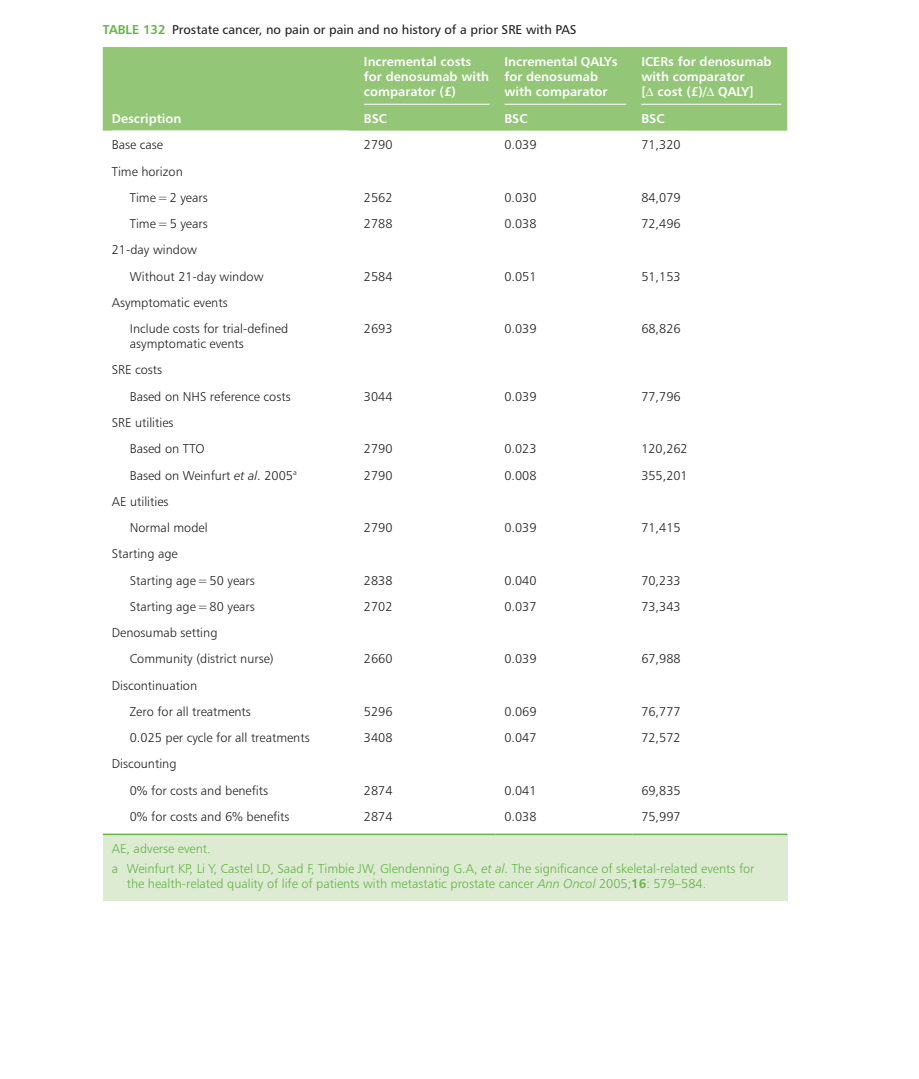
<style>
.page{position:relative;width:919px;height:1079px;background:#fff}
.page>*{position:absolute;margin:0;border:0;box-sizing:border-box;transform-origin:0 0}
._7_2_Table_text__Tab{font:12.75px/15px "Humanist 777 BT Light B";color:#231f20}
._7_5_Table__notes{font:12.75px/15px "Humanist 777 BT Light B";color:#63b445}
._7_05_Table_head_gro{font:12.75px/15px "Humanist 777 BT Bold B";color:#fff}
._7_0_Table_legend__T{font:12.75px "Humanist 777 BT Roman B";color:#231f20}
._7_10_Table_head__Ta{font:12.75px "Humanist 777 BT Bold B";color:#fff}
.s1{font-family:"Humanist 777 BT Bold B";color:#63b445}
.s2{font-family:"Humanist 777 BT Light Italic B"}
.s3{font-family:"Humanist 777 BT Bold B"}
</style>
<div class="page">
<div style="left:103px;top:47px;width:684px;height:84px;background:#93c676"></div>
<div style="left:103px;top:834px;width:684px;height:67px;background:#ddebd3"></div>
<hr style="left:355px;top:833px;width:140px;height:2px;background:#63b445">
<hr style="left:495px;top:833px;width:137px;height:2px;background:#63b445">
<hr style="left:632px;top:833px;width:155px;height:2px;background:#63b445">
<hr style="left:103px;top:833px;width:252px;height:2px;background:#63b445">
<hr style="left:364px;top:104px;width:125px;height:1px;background:#fff">
<hr style="left:504px;top:104px;width:122px;height:1px;background:#fff">
<hr style="left:641px;top:104px;width:140px;height:1px;background:#fff">
<p class="_7_0_Table_legend__T" style="left:103px;top:21px;width:475px"><span class="s1">TABLE 132</span> Prostate cancer, no pain or pain and no history of a prior SRE with PAS</p>
<p class="_7_05_Table_head_gro" style="left:112px;top:111px;width:71px">Description</p>
<p class="_7_05_Table_head_gro" style="left:364px;top:54px;width:127px">Incremental costs for denosumab with comparator (£)</p>
<p class="_7_05_Table_head_gro" style="left:504px;top:54px;width:115px">Incremental QALYs for denosumab with comparator</p>
<p class="_7_05_Table_head_gro" style="left:641px;top:54px;width:132px">ICERs for denosumab with comparator<br>[∆ cost (£)/∆ QALY]</p>
<p class="_7_10_Table_head__Ta" style="left:364px;top:111px;width:25px">BSC</p>
<p class="_7_10_Table_head__Ta" style="left:504px;top:111px;width:25px">BSC</p>
<p class="_7_10_Table_head__Ta" style="left:641px;top:111px;width:25px">BSC</p>
<p class="_7_2_Table_text__Tab" style="left:112px;top:137px;width:53px">Base case</p>
<p class="_7_2_Table_text__Tab" style="left:364px;top:137px;width:30px">2790</p>
<p class="_7_2_Table_text__Tab" style="left:504px;top:137px;width:34px">0.039</p>
<p class="_7_2_Table_text__Tab" style="left:641px;top:137px;width:41px">71,320</p>
<p class="_7_2_Table_text__Tab" style="left:112px;top:163px;width:72px">Time horizon</p>
<p class="_7_2_Table_text__Tab" style="left:130px;top:190px;width:79px">Time=2 years</p>
<p class="_7_2_Table_text__Tab" style="left:364px;top:190px;width:30px">2562</p>
<p class="_7_2_Table_text__Tab" style="left:504px;top:190px;width:34px">0.030</p>
<p class="_7_2_Table_text__Tab" style="left:641px;top:190px;width:41px">84,079</p>
<p class="_7_2_Table_text__Tab" style="left:130px;top:216px;width:79px">Time=5 years</p>
<p class="_7_2_Table_text__Tab" style="left:364px;top:216px;width:30px">2788</p>
<p class="_7_2_Table_text__Tab" style="left:504px;top:216px;width:34px">0.038</p>
<p class="_7_2_Table_text__Tab" style="left:641px;top:216px;width:41px">72,496</p>
<p class="_7_2_Table_text__Tab" style="left:112px;top:242px;width:87px">21-day window</p>
<p class="_7_2_Table_text__Tab" style="left:130px;top:268px;width:135px">Without 21-day window</p>
<p class="_7_2_Table_text__Tab" style="left:364px;top:268px;width:30px">2584</p>
<p class="_7_2_Table_text__Tab" style="left:504px;top:268px;width:34px">0.051</p>
<p class="_7_2_Table_text__Tab" style="left:641px;top:268px;width:41px">51,153</p>
<p class="_7_2_Table_text__Tab" style="left:112px;top:295px;width:117px">Asymptomatic events</p>
<p class="_7_2_Table_text__Tab" style="left:130px;top:321px;width:160px">Include costs for trial-defined asymptomatic events</p>
<p class="_7_2_Table_text__Tab" style="left:364px;top:321px;width:30px">2693</p>
<p class="_7_2_Table_text__Tab" style="left:504px;top:321px;width:34px">0.039</p>
<p class="_7_2_Table_text__Tab" style="left:641px;top:321px;width:41px">68,826</p>
<p class="_7_2_Table_text__Tab" style="left:112px;top:362px;width:52px">SRE costs</p>
<p class="_7_2_Table_text__Tab" style="left:130px;top:388px;width:162px">Based on NHS reference costs</p>
<p class="_7_2_Table_text__Tab" style="left:364px;top:388px;width:30px">3044</p>
<p class="_7_2_Table_text__Tab" style="left:504px;top:388px;width:34px">0.039</p>
<p class="_7_2_Table_text__Tab" style="left:641px;top:388px;width:41px">77,796</p>
<p class="_7_2_Table_text__Tab" style="left:112px;top:415px;width:63px">SRE utilities</p>
<p class="_7_2_Table_text__Tab" style="left:130px;top:441px;width:76px">Based on TTO</p>
<p class="_7_2_Table_text__Tab" style="left:364px;top:441px;width:30px">2790</p>
<p class="_7_2_Table_text__Tab" style="left:504px;top:441px;width:34px">0.023</p>
<p class="_7_2_Table_text__Tab" style="left:641px;top:441px;width:48px">120,262</p>
<p class="_7_2_Table_text__Tab" style="left:130px;top:467px;width:168px">Based on Weinfurt <span class="s2">et al</span>. 2005<sup>a</sup></p>
<p class="_7_2_Table_text__Tab" style="left:364px;top:467px;width:30px">2790</p>
<p class="_7_2_Table_text__Tab" style="left:504px;top:467px;width:34px">0.008</p>
<p class="_7_2_Table_text__Tab" style="left:641px;top:467px;width:48px">355,201</p>
<p class="_7_2_Table_text__Tab" style="left:112px;top:493px;width:58px">AE utilities</p>
<p class="_7_2_Table_text__Tab" style="left:130px;top:520px;width:79px">Normal model</p>
<p class="_7_2_Table_text__Tab" style="left:364px;top:520px;width:30px">2790</p>
<p class="_7_2_Table_text__Tab" style="left:504px;top:520px;width:34px">0.039</p>
<p class="_7_2_Table_text__Tab" style="left:641px;top:520px;width:41px">71,415</p>
<p class="_7_2_Table_text__Tab" style="left:112px;top:546px;width:67px">Starting age</p>
<p class="_7_2_Table_text__Tab" style="left:130px;top:572px;width:126px">Starting age=50 years</p>
<p class="_7_2_Table_text__Tab" style="left:364px;top:572px;width:30px">2838</p>
<p class="_7_2_Table_text__Tab" style="left:504px;top:572px;width:34px">0.040</p>
<p class="_7_2_Table_text__Tab" style="left:641px;top:572px;width:41px">70,233</p>
<p class="_7_2_Table_text__Tab" style="left:130px;top:598px;width:126px">Starting age=80 years</p>
<p class="_7_2_Table_text__Tab" style="left:364px;top:598px;width:30px">2702</p>
<p class="_7_2_Table_text__Tab" style="left:504px;top:598px;width:34px">0.037</p>
<p class="_7_2_Table_text__Tab" style="left:641px;top:598px;width:41px">73,343</p>
<p class="_7_2_Table_text__Tab" style="left:112px;top:625px;width:107px">Denosumab setting</p>
<p class="_7_2_Table_text__Tab" style="left:130px;top:651px;width:145px">Community (district nurse)</p>
<p class="_7_2_Table_text__Tab" style="left:364px;top:651px;width:30px">2660</p>
<p class="_7_2_Table_text__Tab" style="left:504px;top:651px;width:34px">0.039</p>
<p class="_7_2_Table_text__Tab" style="left:641px;top:651px;width:41px">67,988</p>
<p class="_7_2_Table_text__Tab" style="left:112px;top:677px;width:87px">Discontinuation</p>
<p class="_7_2_Table_text__Tab" style="left:130px;top:703px;width:122px">Zero for all treatments</p>
<p class="_7_2_Table_text__Tab" style="left:364px;top:703px;width:30px">5296</p>
<p class="_7_2_Table_text__Tab" style="left:504px;top:703px;width:34px">0.069</p>
<p class="_7_2_Table_text__Tab" style="left:641px;top:703px;width:41px">76,777</p>
<p class="_7_2_Table_text__Tab" style="left:130px;top:730px;width:181px">0.025 per cycle for all treatments</p>
<p class="_7_2_Table_text__Tab" style="left:364px;top:730px;width:30px">3408</p>
<p class="_7_2_Table_text__Tab" style="left:504px;top:730px;width:34px">0.047</p>
<p class="_7_2_Table_text__Tab" style="left:641px;top:730px;width:41px">72,572</p>
<p class="_7_2_Table_text__Tab" style="left:112px;top:756px;width:66px">Discounting</p>
<p class="_7_2_Table_text__Tab" style="left:130px;top:782px;width:140px">0% for costs and benefits</p>
<p class="_7_2_Table_text__Tab" style="left:364px;top:782px;width:30px">2874</p>
<p class="_7_2_Table_text__Tab" style="left:504px;top:782px;width:34px">0.041</p>
<p class="_7_2_Table_text__Tab" style="left:641px;top:782px;width:41px">69,835</p>
<p class="_7_2_Table_text__Tab" style="left:130px;top:808px;width:161px">0% for costs and 6% benefits</p>
<p class="_7_2_Table_text__Tab" style="left:364px;top:808px;width:30px">2874</p>
<p class="_7_2_Table_text__Tab" style="left:504px;top:808px;width:34px">0.038</p>
<p class="_7_2_Table_text__Tab" style="left:641px;top:808px;width:41px">75,997</p>
<p class="_7_5_Table__notes" style="left:112px;top:840px;width:100px">AE, adverse event.</p>
<p class="_7_5_Table__notes" style="left:127px;top:860px;width:629px;text-indent:-15px">a Weinfurt KP, Li Y, Castel LD, Saad F, Timbie JW, Glendenning G.A, <span class="s2">et al</span>. The significance of skeletal-related events for the health-related quality of life of patients with metastatic prostate cancer <span class="s2">Ann Oncol</span> 2005;<span class="s3">16</span>: 579–584.</p>
</div>
